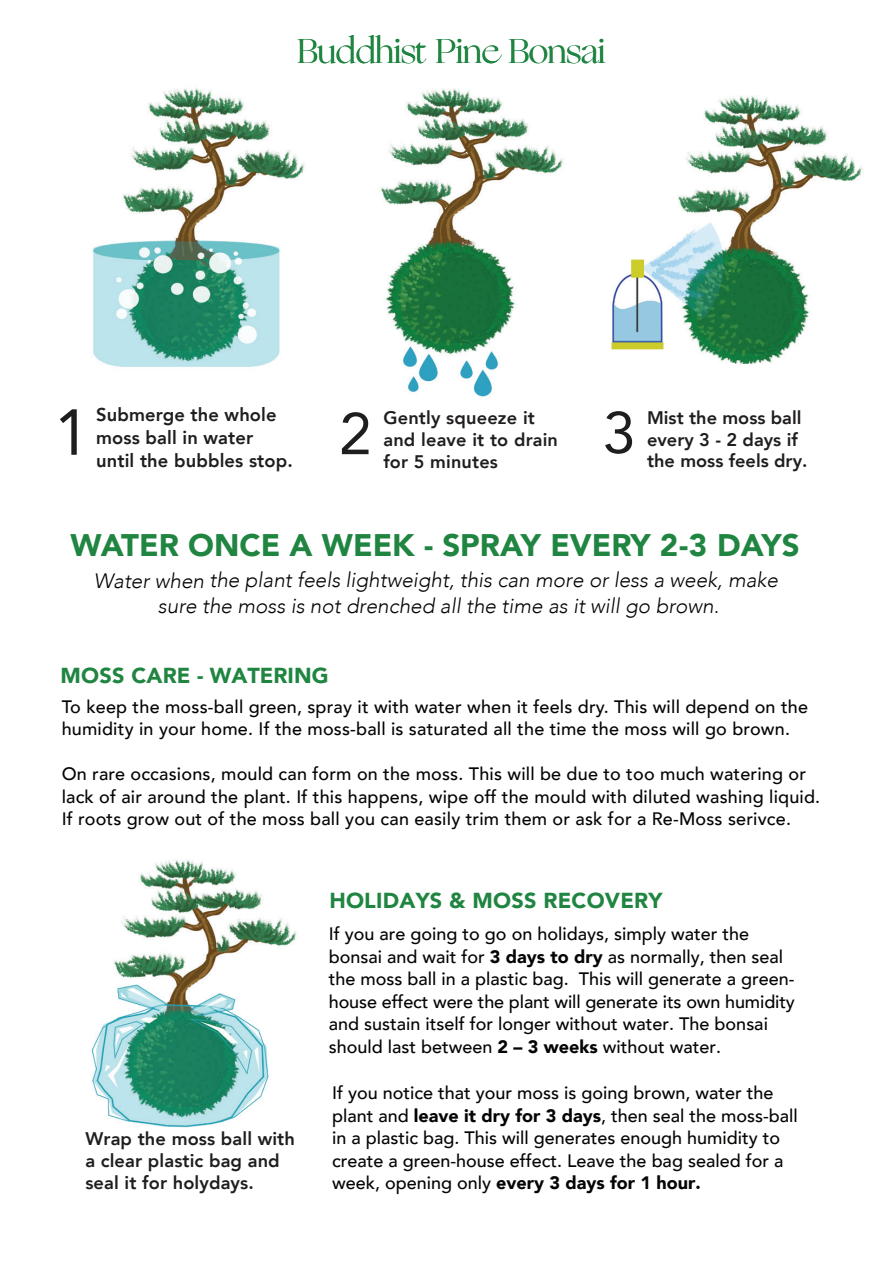
<style>
.page{position:relative;width:893px;height:1263px;background:#fff}
.page>*{position:absolute;margin:0;border:0;box-sizing:border-box;transform-origin:0 0}
.t1{font:64.2px "Avenir";color:#201d1e}
.t2{font:58.35px "Avenir";color:#201d1e}
.t3{font:34.5px "Ogg";letter-spacing:-.025em;color:#1f8541}
.t4{font:900 31.2px "Avenir";color:#1f8541}
.t5{font:900 21.6px "Avenir";letter-spacing:.01em;color:#1f8541}
.t6{font:italic 300 20.7px/25.5px "Avenir";color:#040503;text-align:center}
.t7{font:800 18.6px/23.1px "Avenir";letter-spacing:.005em;color:#201d1e}
.t8{font:800 18.3px/21.9px "Avenir";letter-spacing:.005em;color:#201d1e}
.t9{font:800 18.15px/22.2px "Avenir";letter-spacing:.01em;color:#201d1e}
.t10{font:500 18px/22.5px "Avenir";color:#040503}
.s1{font-weight:900}
</style>
<div class="page">
<img style="left:92px;top:88px;width:213px;height:279px">
<img style="left:380px;top:89px;width:185px;height:308px">
<img style="left:611px;top:96px;width:251px;height:268px">
<img style="left:91px;top:859px;width:206px;height:268px">
<h3 class="t3" style="left:297px;top:27px;width:310px">Buddhist Pine Bonsai</h3>
<p class="t7" style="left:96px;top:404px;width:198px">Submerge the whole moss ball in water until the bubbles stop.</p>
<p class="t9" style="left:383px;top:407px;width:176px">Gently squeeze it and leave it to drain for 5 minutes</p>
<p class="t9" style="left:647px;top:407px;width:162px;line-height:21.8px">Mist the moss ball every 3 - 2 days if the moss feels dry.</p>
<h1 class="t1" style="left:54px;top:391px;width:37px">1</h1>
<h2 class="t2" style="left:339px;top:396px;width:34px">2</h2>
<h2 class="t2" style="left:603px;top:395px;width:34px">3</h2>
<h3 class="t4" style="left:71px;top:525px;width:731px">WATER ONCE A WEEK - SPRAY EVERY 2-3 DAYS</h3>
<p class="t6" style="left:94px;top:568px;width:686px">Water when the plant feels lightweight, this can more or less a week, make sure the moss is not drenched all the time as it will go brown.</p>
<p class="t5" style="left:61px;top:661px;width:269px">MOSS CARE - WATERING</p>
<p class="t10" style="left:62px;top:696px;width:748px">To keep the moss-ball green, spray it with water when it feels dry. This will depend on the humidity in your home. If the moss-ball is saturated all the time the moss will go brown.</p>
<p class="t10" style="left:62px;top:763px;width:760px">On rare occasions, mould can form on the moss. This will be due to too much watering or lack of air around the plant. If this happens, wipe off the mould with diluted washing liquid.<br>If roots grow out of the moss ball you can easily trim them or ask for a Re-Moss serivce.</p>
<p class="t5" style="left:329px;top:887px;width:335px">HOLIDAYS &amp; MOSS RECOVERY</p>
<p class="t8" style="left:85px;top:1128px;width:211px">Wrap the moss ball with a clear plastic bag and seal it for holydays.</p>
<p class="t10" style="left:329px;top:923px;width:468px">If you are going to go on holidays, simply water the bonsai and wait for <span class="s1">3 days to dry</span> as normally, then seal the moss ball in a plastic bag. This will generate a green&shy;house effect were the plant will generate its own humidity and sustain itself for longer without water. The bonsai should last between <span class="s1">2 – 3 weeks</span> without water.</p>
<p class="t10" style="left:332px;top:1082px;width:467px">If you notice that your moss is going brown, water the plant and <span class="s1">leave it dry for 3 days</span>, then seal the moss-ball in a plastic bag. This will generates enough humidity to create a green-house effect. Leave the bag sealed for a week, opening only <span class="s1">every 3 days for 1 hour.</span></p>
</div>
